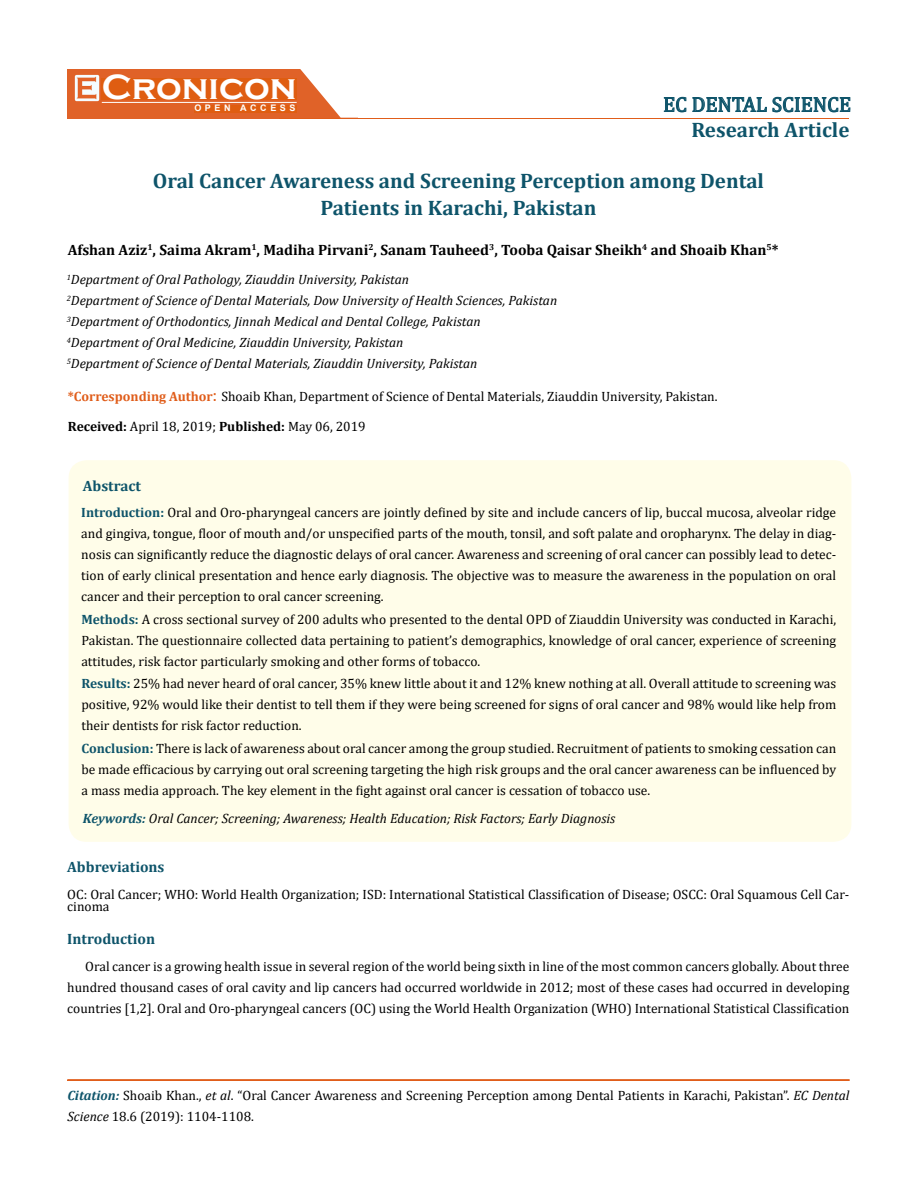
<style>
.page{position:relative;width:917px;height:1190px;background:#fff}
.page>*{position:absolute;margin:0;border:0;box-sizing:border-box;transform-origin:0 0}
.t1{font:700 36px "Copperplate Gothic";color:#fff}
.t2{font:700 21px/27px "Cambria";color:#0e546a;text-align:center}
.t3{font:21px "Cambria";color:#0e546a}
.t4{font:700 15px "Cambria";color:#000}
.t5{font:700 15px "Cambria";color:#0e546a}
.t6{font:13.5px/21px "Cambria";color:#000}
.t7{font:italic 13.5px/21px "Cambria";color:#000}
.t8{font:700 9px "Arial";letter-spacing:.4em;color:#fff}
.s1{font-weight:700;color:#e05d1a}
.s2{font-size:18px;color:#e05d1a}
.s3{font-weight:700}
.s4{font-weight:700;color:#0e546a}
.s5{font-weight:700;font-style:italic;color:#0e546a}
.s6{font-style:italic}
</style>
<div class="page">
<div style="left:67px;top:70px;width:290px;height:49px;background:#e06228"></div>
<svg style="left:300px;top:69px;width:58px;height:49px"></svg>
<img style="left:75px;top:75px;width:24px;height:26px">
<div style="left:102px;top:79px;width:195px;height:21px;background:#df5d11"></div>
<div style="left:194px;top:105px;width:103px;height:7px;background:#df5d11"></div>
<svg style="left:663px;top:97px;width:23px;height:15px"></svg>
<svg style="left:692px;top:97px;width:158px;height:15px"></svg>
<hr style="left:102px;top:102px;width:194px;height:1px;background:#fff">
<hr style="left:279px;top:118px;width:569px;height:1px;background:#e05d1a">
<hr style="left:67px;top:1080px;width:782px;height:1px;background:#e05d1a">
<div style="left:67px;top:1079px;width:782px;height:1px;border:1px solid #e05d1a"></div>
<div style="left:69px;top:460px;width:782px;height:382px;background:#fffde9;border-radius:18px"></div>
<h1 class="t1" style="left:102px;top:68px;width:196px">Cronicon</h1>
<p class="t8" style="left:194px;top:102px;width:103px">OPEN ACCESS</p>
<h2 class="t3" style="left:663px;top:92px;width:189px">EC DENTAL SCIENCE</h2>
<h2 class="t2" style="left:691px;top:116px;width:160px">Research Article</h2>
<h2 class="t2" style="left:153px;top:166px;width:612px">Oral Cancer Awareness and Screening Perception among Dental<br>Patients in Karachi, Pakistan</h2>
<p class="t4" style="left:68px;top:239px;width:712px">Afshan Aziz<sup>1</sup>, Saima Akram<sup>1</sup>, Madiha Pirvani<sup>2</sup>, Sanam Tauheed<sup>3</sup>, Tooba Qaisar Sheikh<sup>4</sup> and Shoaib Khan<sup>5</sup>*</p>
<p class="t7" style="left:67px;top:269px;width:492px"><sup>1</sup>Department of Oral Pathology, Ziauddin University, Pakistan<br><sup>2</sup>Department of Science of Dental Materials, Dow University of Health Sciences, Pakistan <sup>3</sup>Department of Orthodontics, Jinnah Medical and Dental College, Pakistan<br><sup>4</sup>Department of Oral Medicine, Ziauddin University, Pakistan<br><sup>5</sup>Department of Science of Dental Materials, Ziauddin University, Pakistan</p>
<p class="t6" style="left:68px;top:386px;width:651px"><span class="s1">*Corresponding Author</span><span class="s2">:</span> Shoaib Khan, Department of Science of Dental Materials, Ziauddin University, Pakistan.</p>
<p class="t6" style="left:68px;top:416px;width:299px"><span class="s3">Received:</span> April 18, 2019; <span class="s3">Published:</span> May 06, 2019</p>
<p class="t5" style="left:83px;top:475px;width:60px">Abstract</p>
<p class="t6" style="left:81px;top:502px;width:756px;text-align:justify"><span class="s4">Introduction:</span> Oral and Oro-pharyngeal cancers are jointly defined by site and include cancers of lip, buccal mucosa, alveolar ridge and gingiva, tongue, floor of mouth and/or unspecified parts of the mouth, tonsil, and soft palate and oropharynx. The delay in diag&shy;nosis can significantly reduce the diagnostic delays of oral cancer. Awareness and screening of oral cancer can possibly lead to detec&shy;tion of early clinical presentation and hence early diagnosis. The objective was to measure the awareness in the population on oral cancer and their perception to oral cancer screening.</p>
<p class="t6" style="left:81px;top:609px;width:756px"><span class="s4">Methods:</span> A cross sectional survey of 200 adults who presented to the dental OPD of Ziauddin University was conducted in Karachi, Pakistan. The questionnaire collected data pertaining to patient’s demographics, knowledge of oral cancer, experience of screening attitudes, risk factor particularly smoking and other forms of tobacco.<br><span class="s4">Results:</span> 25% had never heard of oral cancer, 35% knew little about it and 12% knew nothing at all. Overall attitude to screening was positive, 92% would like their dentist to tell them if they were being screened for signs of oral cancer and 98% would like help from their dentists for risk factor reduction.</p>
<p class="t6" style="left:81px;top:737px;width:756px;text-align:justify"><span class="s4">Conclusion:</span> There is lack of awareness about oral cancer among the group studied. Recruitment of patients to smoking cessation can be made efficacious by carrying out oral screening targeting the high risk groups and the oral cancer awareness can be influenced by a mass media approach. The key element in the fight against oral cancer is cessation of tobacco use.</p>
<p class="t7" style="left:83px;top:807px;width:534px"><span class="s4">Keywords:</span> Oral Cancer; Screening; Awareness; Health Education; Risk Factors; Early Diagnosis</p>
<p class="t5" style="left:67px;top:856px;width:99px">Abbreviations</p>
<p class="t6" style="left:67px;top:888px;width:783px;line-height:12px">OC: Oral Cancer; WHO: World Health Organization; ISD: International Statistical Classification of Disease; OSCC: Oral Squamous Cell Car&shy;cinoma</p>
<p class="t5" style="left:67px;top:928px;width:89px">Introduction</p>
<p class="t6" style="left:67px;top:955px;width:783px;text-align:justify;text-indent:18px">Oral cancer is a growing health issue in several region of the world being sixth in line of the most common cancers globally. About three hundred thousand cases of oral cavity and lip cancers had occurred worldwide in 2012; most of these cases had occurred in developing countries [1,2]. Oral and Oro-pharyngeal cancers (OC) using the World Health Organization (WHO) International Statistical Classification</p>
<p class="t6" style="left:67px;top:1084px;width:783px"><span class="s5">Citation:</span> Shoaib Khan., <span class="s6">et al</span>. “Oral Cancer Awareness and Screening Perception among Dental Patients in Karachi, Pakistan”. <span class="s6">EC Dental<br>Science</span> 18.6 (2019): 1104-1108.</p>
</div>
